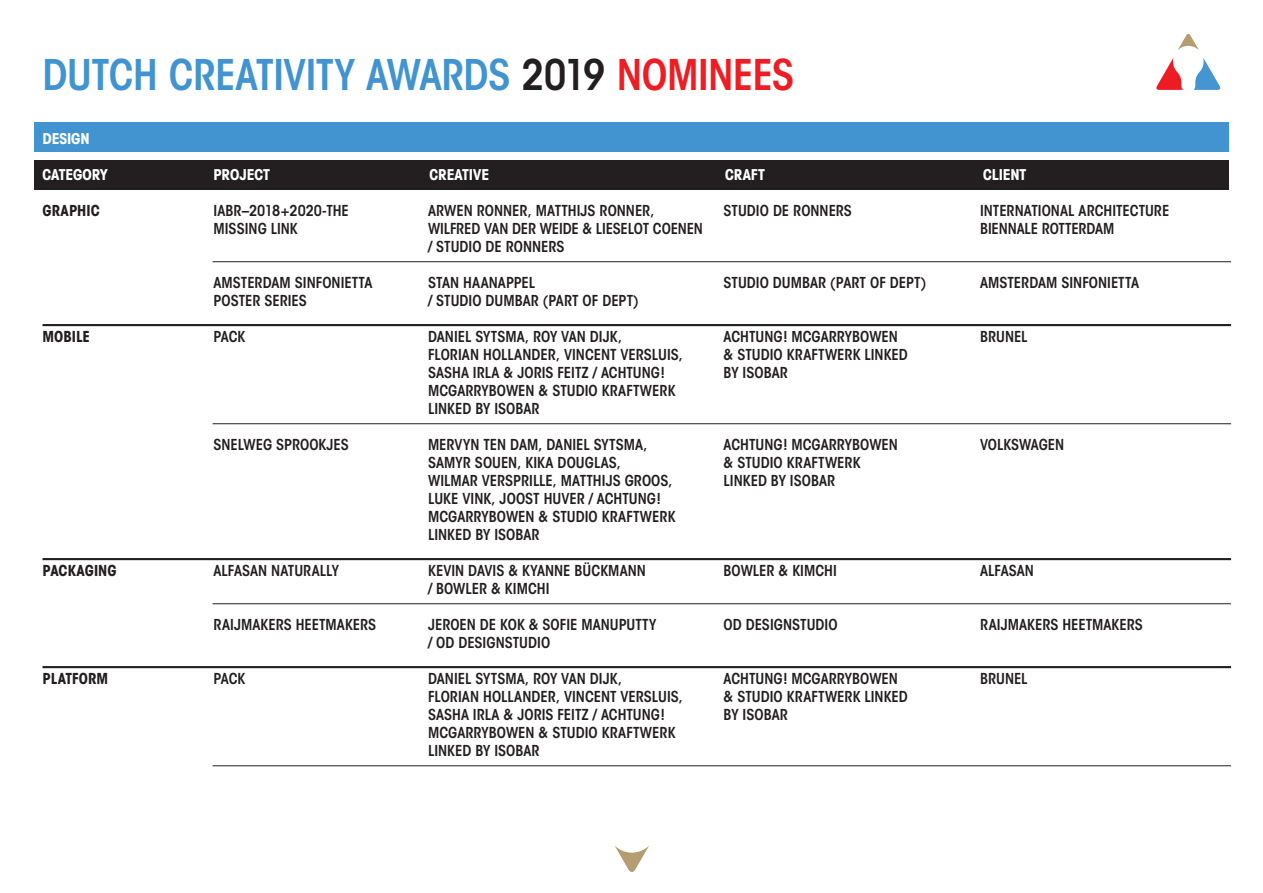
<style>
.page{position:relative;width:1263px;height:893px;background:#fff}
.page>*{position:absolute;margin:0;border:0;box-sizing:border-box;transform-origin:0 0}
.ITC_CON_MED_36{font:42px "ITC Avant Garde MM 580 450";letter-spacing:-.015em;color:#4194d0}
.t1{font:15px "ITC Avant Garde MM 580 450";color:#231f20}
.ITC_CON_MED_36-2{font:700 condensed 15px "Avant Garde IT Cby BT";color:#fff}
.t2{font:15px "ITC Avant Garde MM 740 450";color:#231f20}
.s1{color:#231f20}
.s2{color:#ee1d23}
</style>
<div class="page">
<div style="left:34px;top:123px;width:1195px;height:29px;background:#4194d0"></div>
<div style="left:34px;top:160px;width:1195px;height:30px;background:#231f20"></div>
<hr style="left:213px;top:261px;width:1018px;height:1px;background:#231f20">
<hr style="left:43px;top:324px;width:1188px;height:2px;background:#231f20">
<hr style="left:213px;top:423px;width:1018px;height:1px;background:#231f20">
<hr style="left:43px;top:558px;width:1188px;height:2px;background:#231f20">
<hr style="left:213px;top:603px;width:1018px;height:1px;background:#231f20">
<hr style="left:43px;top:666px;width:1188px;height:2px;background:#231f20">
<hr style="left:213px;top:765px;width:1018px;height:1px;background:#231f20">
<svg style="left:615px;top:846px;width:34px;height:26px"></svg>
<svg style="left:1156px;top:57px;width:27px;height:33px"></svg>
<svg style="left:1178px;top:34px;width:21px;height:16px"></svg>
<svg style="left:1193px;top:58px;width:27px;height:32px"></svg>
<p class="ITC_CON_MED_36" style="left:43px;top:50px;width:753px">DUTCH CREATIVITY AWARDS <span class="s1">2019</span> <span class="s2">NOMINEES</span></p>
<p class="ITC_CON_MED_36-2" style="left:43px;top:130px;width:49px">DESIGN</p>
<p class="ITC_CON_MED_36-2" style="left:43px;top:166px;width:66px">CATEGORY</p>
<p class="ITC_CON_MED_36-2" style="left:214px;top:166px;width:58px">PROJECT</p>
<p class="ITC_CON_MED_36-2" style="left:430px;top:166px;width:61px">CREATIVE</p>
<p class="ITC_CON_MED_36-2" style="left:725px;top:166px;width:41px">CRAFT</p>
<p class="ITC_CON_MED_36-2" style="left:983px;top:166px;width:45px">CLIENT</p>
<p class="t2" style="left:43px;top:202px;width:59px">GRAPHIC</p>
<p class="t1" style="left:214px;top:202px;width:137px">IABR–2018+2020-THE</p>
<p class="t1" style="left:428px;top:202px;width:228px">ARWEN RONNER, MATTHIJS RONNER,</p>
<p class="t1" style="left:724px;top:202px;width:130px">STUDIO DE RONNERS</p>
<p class="t1" style="left:980px;top:202px;width:191px">INTERNATIONAL ARCHITECTURE</p>
<p class="t1" style="left:214px;top:220px;width:86px">MISSING LINK</p>
<p class="t1" style="left:428px;top:220px;width:276px">WILFRED VAN DER WEIDE &amp; LIESELOT COENEN</p>
<p class="t1" style="left:980px;top:220px;width:136px">BIENNALE ROTTERDAM</p>
<p class="t1" style="left:428px;top:238px;width:138px">/ STUDIO DE RONNERS</p>
<p class="t1" style="left:214px;top:274px;width:160px">AMSTERDAM SINFONIETTA</p>
<p class="t1" style="left:428px;top:274px;width:109px">STAN HAANAPPEL</p>
<p class="t1" style="left:724px;top:274px;width:204px">STUDIO DUMBAR (PART OF DEPT)</p>
<p class="t1" style="left:980px;top:274px;width:160px">AMSTERDAM SINFONIETTA</p>
<p class="t1" style="left:214px;top:292px;width:95px">POSTER SERIES</p>
<p class="t1" style="left:428px;top:292px;width:212px">/ STUDIO DUMBAR (PART OF DEPT)</p>
<p class="t2" style="left:43px;top:328px;width:49px">MOBILE</p>
<p class="t1" style="left:214px;top:328px;width:33px">PACK</p>
<p class="t1" style="left:428px;top:328px;width:195px">DANIEL SYTSMA, ROY VAN DIJK,</p>
<p class="t1" style="left:724px;top:328px;width:176px">ACHTUNG! MCGARRYBOWEN</p>
<p class="t1" style="left:980px;top:328px;width:49px">BRUNEL</p>
<p class="t1" style="left:428px;top:346px;width:256px">FLORIAN HOLLANDER, VINCENT VERSLUIS,</p>
<p class="t1" style="left:724px;top:346px;width:186px">&amp; STUDIO KRAFTWERK LINKED</p>
<p class="t1" style="left:428px;top:364px;width:238px">SASHA IRLA &amp; JORIS FEITZ / ACHTUNG!</p>
<p class="t1" style="left:724px;top:364px;width:66px">BY ISOBAR</p>
<p class="t1" style="left:428px;top:382px;width:249px">MCGARRYBOWEN &amp; STUDIO KRAFTWERK</p>
<p class="t1" style="left:428px;top:400px;width:113px">LINKED BY ISOBAR</p>
<p class="t1" style="left:214px;top:436px;width:137px">SNELWEG SPROOKJES</p>
<p class="t1" style="left:428px;top:436px;width:221px">MERVYN TEN DAM, DANIEL SYTSMA,</p>
<p class="t1" style="left:724px;top:436px;width:176px">ACHTUNG! MCGARRYBOWEN</p>
<p class="t1" style="left:980px;top:436px;width:86px">VOLKSWAGEN</p>
<p class="t1" style="left:428px;top:454px;width:194px">SAMYR SOUEN, KIKA DOUGLAS,</p>
<p class="t1" style="left:724px;top:454px;width:138px">&amp; STUDIO KRAFTWERK</p>
<p class="t1" style="left:428px;top:472px;width:246px">WILMAR VERSPRILLE, MATTHIJS GROOS,</p>
<p class="t1" style="left:724px;top:472px;width:113px">LINKED BY ISOBAR</p>
<p class="t1" style="left:428px;top:490px;width:234px">LUKE VINK, JOOST HUVER / ACHTUNG!</p>
<p class="t1" style="left:428px;top:508px;width:249px">MCGARRYBOWEN &amp; STUDIO KRAFTWERK</p>
<p class="t1" style="left:428px;top:526px;width:113px">LINKED BY ISOBAR</p>
<p class="t2" style="left:43px;top:562px;width:76px">PACKAGING</p>
<p class="t1" style="left:214px;top:562px;width:127px">ALFASAN NATURALLY</p>
<p class="t1" style="left:428px;top:562px;width:219px">KEVIN DAVIS &amp; KYANNE BÜCKMANN</p>
<p class="t1" style="left:724px;top:562px;width:115px">BOWLER &amp; KIMCHI</p>
<p class="t1" style="left:980px;top:562px;width:55px">ALFASAN</p>
<p class="t1" style="left:428px;top:580px;width:123px">/ BOWLER &amp; KIMCHI</p>
<p class="t1" style="left:214px;top:616px;width:164px">RAIJMAKERS HEETMAKERS</p>
<p class="t1" style="left:428px;top:616px;width:230px">JEROEN DE KOK &amp; SOFIE MANUPUTTY</p>
<p class="t1" style="left:724px;top:616px;width:115px">OD DESIGNSTUDIO</p>
<p class="t1" style="left:980px;top:616px;width:164px">RAIJMAKERS HEETMAKERS</p>
<p class="t1" style="left:428px;top:634px;width:124px">/ OD DESIGNSTUDIO</p>
<p class="t2" style="left:43px;top:670px;width:67px">PLATFORM</p>
<p class="t1" style="left:214px;top:670px;width:33px">PACK</p>
<p class="t1" style="left:428px;top:670px;width:195px">DANIEL SYTSMA, ROY VAN DIJK,</p>
<p class="t1" style="left:724px;top:670px;width:176px">ACHTUNG! MCGARRYBOWEN</p>
<p class="t1" style="left:980px;top:670px;width:49px">BRUNEL</p>
<p class="t1" style="left:428px;top:688px;width:256px">FLORIAN HOLLANDER, VINCENT VERSLUIS,</p>
<p class="t1" style="left:724px;top:688px;width:186px">&amp; STUDIO KRAFTWERK LINKED</p>
<p class="t1" style="left:428px;top:706px;width:238px">SASHA IRLA &amp; JORIS FEITZ / ACHTUNG!</p>
<p class="t1" style="left:724px;top:706px;width:66px">BY ISOBAR</p>
<p class="t1" style="left:428px;top:724px;width:249px">MCGARRYBOWEN &amp; STUDIO KRAFTWERK</p>
<p class="t1" style="left:428px;top:742px;width:113px">LINKED BY ISOBAR</p>
</div>
